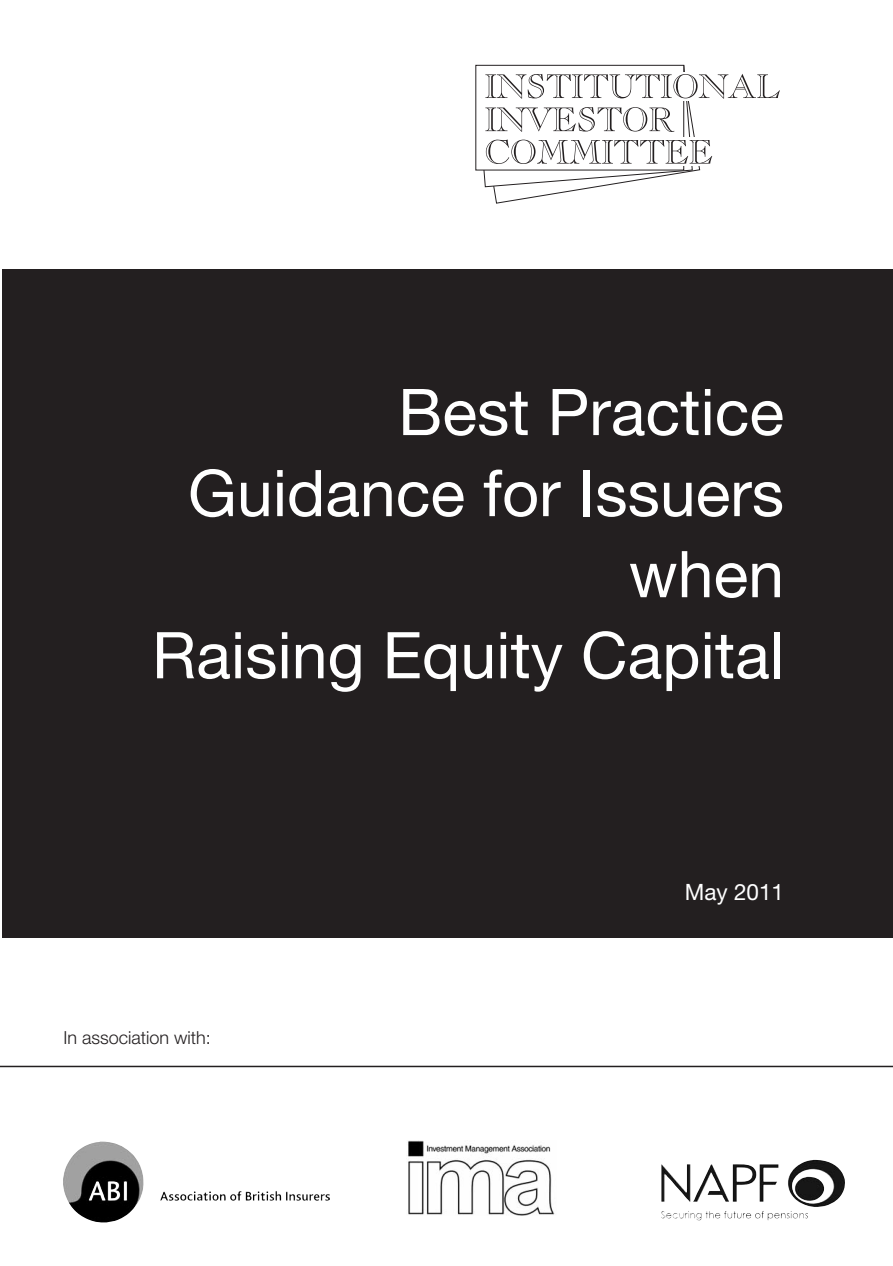
<style>
.page{position:relative;width:893px;height:1266px;background:#fff}
.page>*{position:absolute;margin:0;border:0;box-sizing:border-box;transform-origin:0 0}
.t1{font:64.5px/81px "Helvetica Neue LT Std";color:#fff;text-align:right}
.t2{font:22.5px "Helvetica Neue LT Std";color:#fff}
.t3{font:300 18px "Helvetica Neue LT Std";color:#231f20}
</style>
<div class="page">
<div style="left:2px;top:269px;width:891px;height:668px;background:#231f20"></div>
<hr style="left:0;top:1065px;width:893px;height:1px;background:#231f20">
<img style="left:63px;top:1141px;width:225px;height:81px">
<img style="left:407px;top:1140px;width:148px;height:75px">
<svg style="left:476px;top:65px;width:304px;height:138px"></svg>
<img style="left:661px;top:1159px;width:184px;height:59px">
<p class="t1" style="left:152px;top:378px;width:633px">Best Practice<br>Guidance for Issuers when<br>Raising Equity Capital</p>
<p class="t3" style="left:64px;top:1031px;width:149px">In association with:</p>
<p class="t2" style="left:685px;top:883px;width:101px">May 2011</p>
</div>
